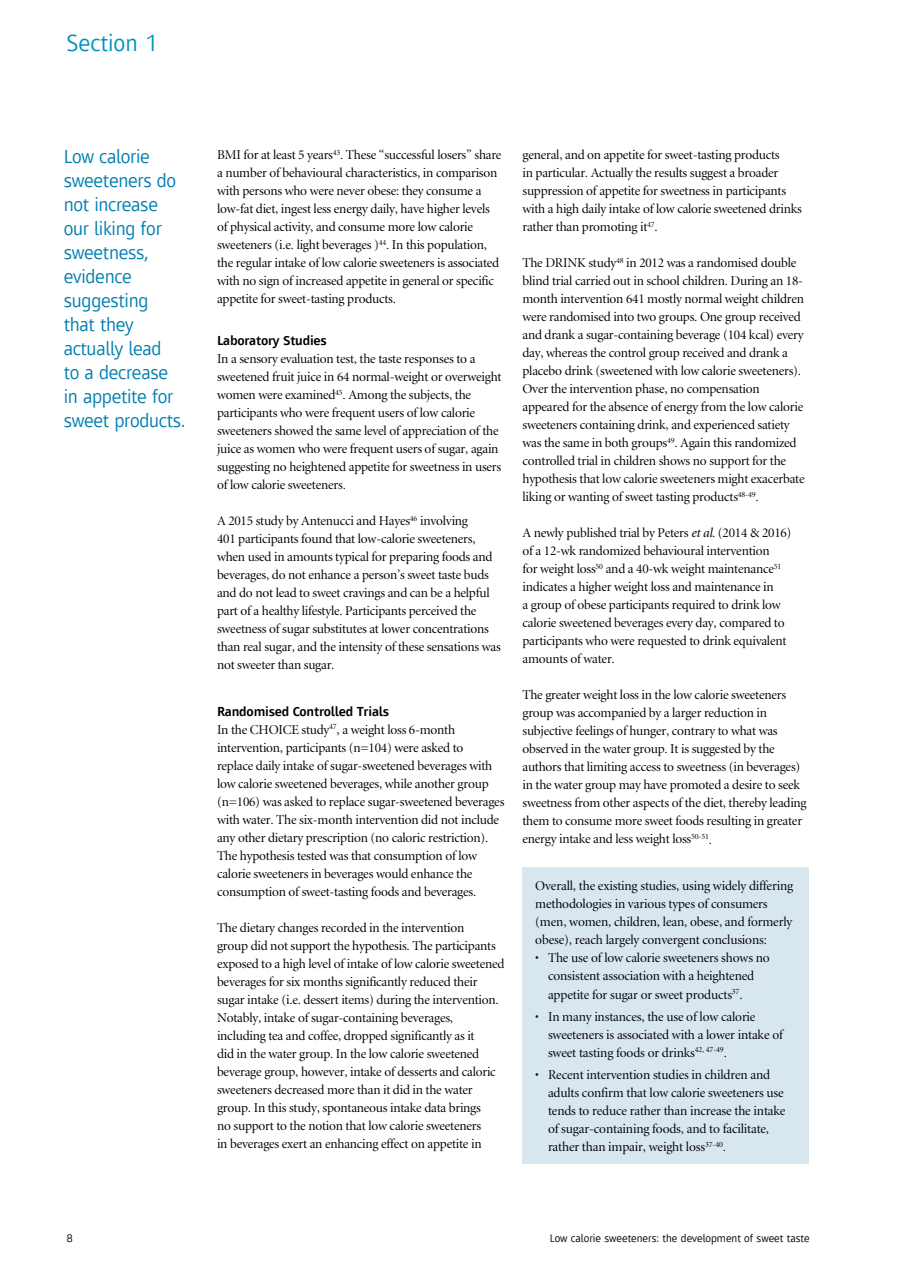
<style>
.page{position:relative;width:915px;height:1285px;background:#fff}
.page>*{position:absolute;margin:0;border:0;box-sizing:border-box;transform-origin:0 0}
.t1{font:24px "Mayberry Pro";color:#0093c0}
.t2{font:19.5px/24px "Mayberry Pro";letter-spacing:-.015em;color:#007eb1}
.t3{font:13.5px/18px "Minion Display";letter-spacing:-.015em;color:#000}
.t4{font:600 13.5px "Mayberry Pro";letter-spacing:-.015em;color:#000}
.t5{font:11.25px "Mayberry Pro";color:#000}
.s1{font-family:"Minion";font-style:italic}
</style>
<div class="page">
<div style="left:522px;top:867px;width:287px;height:296px;background:#d8e6f0"></div>
<h1 class="t1" style="left:66px;top:27px;width:94px">Section 1</h1>
<h2 class="t2" style="left:64px;top:143px;width:123px">Low calorie sweeteners do not increase our liking for sweetness, evidence suggesting<br>that they actually lead<br>to a decrease in appetite for sweet products.</h2>
<p class="t5" style="left:66px;top:1230px;width:8px">8</p>
<p class="t3" style="left:217px;top:146px;width:286px">BMI for at least 5 years<sup>43</sup>. These “successful losers” share a number of behavioural characteristics, in comparison with persons who were never obese: they consume a low-fat diet, ingest less energy daily, have higher levels of physical activity, and consume more low calorie sweeteners (i.e. light beverages )<sup>44</sup>. In this population, the regular intake of low calorie sweeteners is associated with no sign of increased appetite in general or specific appetite for sweet-tasting products.</p>
<p class="t4" style="left:217px;top:331px;width:111px">Laboratory Studies</p>
<p class="t3" style="left:217px;top:350px;width:286px">In a sensory evaluation test, the taste responses to a sweetened fruit juice in 64 normal-weight or overweight women were examined<sup>45</sup>. Among the subjects, the participants who were frequent users of low calorie sweeteners showed the same level of appreciation of the juice as women who were frequent users of sugar, again suggesting no heightened appetite for sweetness in users of low calorie sweeteners.</p>
<p class="t3" style="left:217px;top:512px;width:285px">A 2015 study by Antenucci and Hayes<sup>46</sup> involving<br>401 participants found that low-calorie sweeteners, when used in amounts typical for preparing foods and beverages, do not enhance a person’s sweet taste buds and do not lead to sweet cravings and can be a helpful part of a healthy lifestyle. Participants perceived the sweetness of sugar substitutes at lower concentrations than real sugar, and the intensity of these sensations was not sweeter than sugar.</p>
<p class="t4" style="left:217px;top:701px;width:173px">Randomised Controlled Trials</p>
<p class="t3" style="left:217px;top:720px;width:289px">In the CHOICE study<sup>47</sup>, a weight loss 6-month intervention, participants (n=104) were asked to<br>replace daily intake of sugar-sweetened beverages with low calorie sweetened beverages, while another group (n=106) was asked to replace sugar-sweetened beverages with water. The six-month intervention did not include any other dietary prescription (no caloric restriction).<br>The hypothesis tested was that consumption of low calorie sweeteners in beverages would enhance the consumption of sweet-tasting foods and beverages.</p>
<p class="t3" style="left:217px;top:918px;width:289px">The dietary changes recorded in the intervention<br>group did not support the hypothesis. The participants exposed to a high level of intake of low calorie sweetened beverages for six months significantly reduced their sugar intake (i.e. dessert items) during the intervention.<br>Notably, intake of sugar-containing beverages, including tea and coffee, dropped significantly as it<br>did in the water group. In the low calorie sweetened beverage group, however, intake of desserts and caloric sweeteners decreased more than it did in the water group. In this study, spontaneous intake data brings<br>no support to the notion that low calorie sweeteners<br>in beverages exert an enhancing effect on appetite in</p>
<p class="t3" style="left:522px;top:146px;width:281px">general, and on appetite for sweet-tasting products<br>in particular. Actually the results suggest a broader suppression of appetite for sweetness in participants with a high daily intake of low calorie sweetened drinks rather than promoting it<sup>47</sup>.</p>
<p class="t3" style="left:522px;top:254px;width:283px">The DRINK study<sup>48</sup> in 2012 was a randomised double blind trial carried out in school children. During an 18- month intervention 641 mostly normal weight children were randomised into two groups. One group received and drank a sugar-containing beverage (104 kcal) every day, whereas the control group received and drank a placebo drink (sweetened with low calorie sweeteners).<br>Over the intervention phase, no compensation appeared for the absence of energy from the low calorie sweeteners containing drink, and experienced satiety was the same in both groups<sup>49</sup>. Again this randomized controlled trial in children shows no support for the hypothesis that low calorie sweeteners might exacerbate liking or wanting of sweet tasting products<sup>48-49</sup>.</p>
<p class="t3" style="left:522px;top:524px;width:270px">A newly published trial by Peters <span class="s1">et al</span>. (2014 &amp; 2016) of a 12-wk randomized behavioural intervention<br>for weight loss<sup>50</sup> and a 40-wk weight maintenance<sup>51 </sup>indicates a higher weight loss and maintenance in<br>a group of obese participants required to drink low calorie sweetened beverages every day, compared to participants who were requested to drink equivalent amounts of water.</p>
<p class="t3" style="left:522px;top:686px;width:286px">The greater weight loss in the low calorie sweeteners group was accompanied by a larger reduction in subjective feelings of hunger, contrary to what was observed in the water group. It is suggested by the authors that limiting access to sweetness (in beverages) in the water group may have promoted a desire to seek sweetness from other aspects of the diet, thereby leading them to consume more sweet foods resulting in greater energy intake and less weight loss<sup>50-51</sup>.</p>
<p class="t3" style="left:535px;top:877px;width:259px">Overall, the existing studies, using widely differing methodologies in various types of consumers (men, women, children, lean, obese, and formerly obese), reach largely convergent conclusions:</p>
<p class="t3" style="left:548px;top:949px;width:223px;text-indent:-13px">• The use of low calorie sweeteners shows no consistent association with a heightened appetite for sugar or sweet products<sup>37</sup>.</p>
<p class="t3" style="left:548px;top:1007px;width:236px;text-indent:-13px">• In many instances, the use of low calorie sweeteners is associated with a lower intake of sweet tasting foods or drinks<sup>42,</sup> <sup>47-49</sup>.</p>
<p class="t3" style="left:548px;top:1066px;width:239px;text-indent:-13px">• Recent intervention studies in children and adults confirm that low calorie sweeteners use tends to reduce rather than increase the intake of sugar-containing foods, and to facilitate, rather than impair, weight loss<sup>37-40</sup>.</p>
<p class="t5" style="left:549px;top:1230px;width:261px">Low calorie sweeteners: the development of sweet taste</p>
</div>
